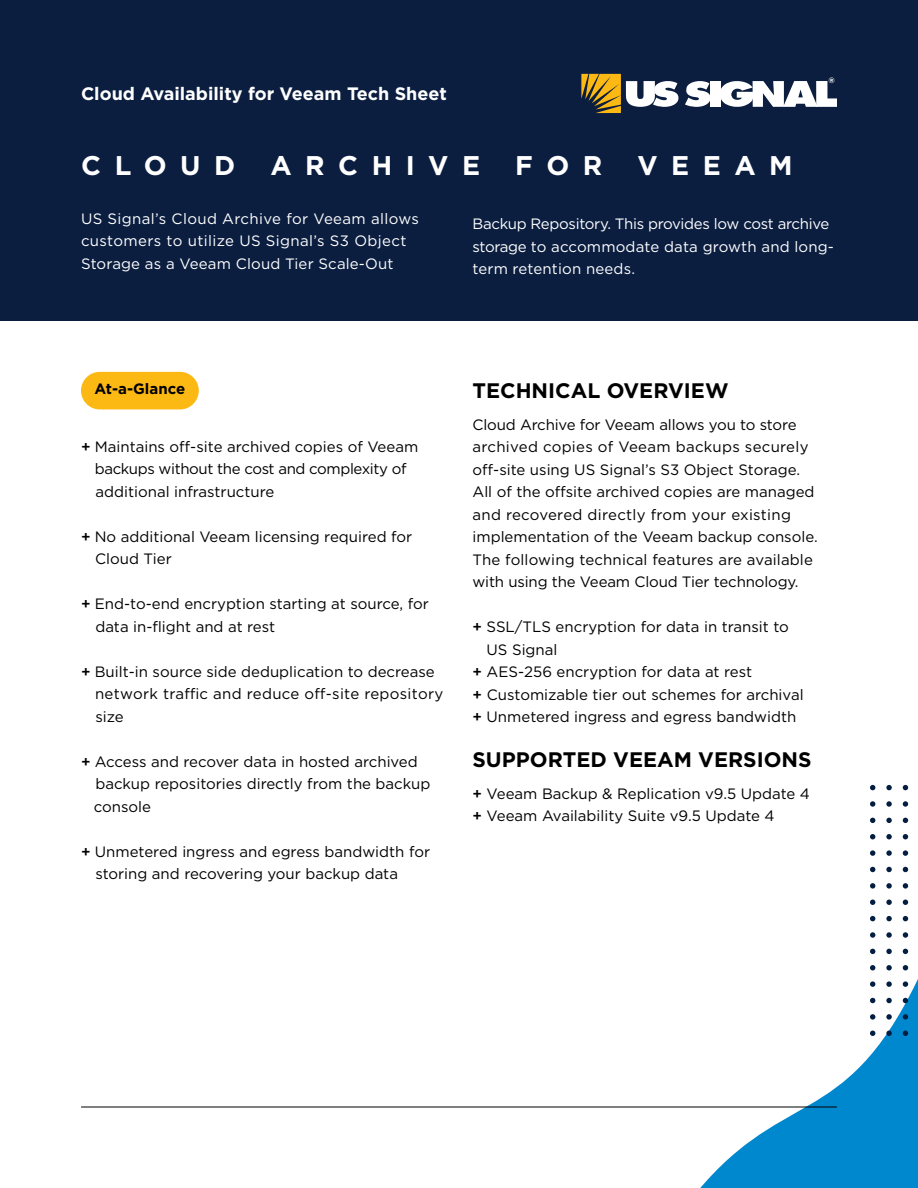
<style>
.page{position:relative;width:918px;height:1188px;background:#fff}
.page>*{position:absolute;margin:0;border:0;box-sizing:border-box;transform-origin:0 0}
.t1{font:700 27px "Gotham";letter-spacing:.5em;color:#fff}
.t2{font:700 21px "Gotham";color:#000}
.t3{font:700 18px "Gotham";color:#fff}
.t4{font:15px/22.5px "Gotham";color:#000}
.t5{font:15px/22.5px "Gotham";letter-spacing:.01em;color:#fff}
.t6{font:15px/22.5px "Gotham";letter-spacing:-.02em;color:#fff}
.t7{font:700 15px "Gotham";color:#000}
.t8{font:900 7.8px "Gotham";color:#fff}
.s1{font-weight:500}
</style>
<div class="page">
<svg style="left:598px;top:835px;width:320px;height:353px"></svg>
<svg style="left:903px;top:1031px;width:5px;height:5px"></svg>
<svg style="left:886px;top:1031px;width:6px;height:5px"></svg>
<svg style="left:870px;top:1031px;width:5px;height:5px"></svg>
<svg style="left:903px;top:1014px;width:5px;height:6px"></svg>
<svg style="left:886px;top:1014px;width:6px;height:6px"></svg>
<svg style="left:870px;top:1014px;width:5px;height:6px"></svg>
<svg style="left:903px;top:998px;width:5px;height:5px"></svg>
<svg style="left:886px;top:998px;width:6px;height:5px"></svg>
<svg style="left:870px;top:998px;width:5px;height:5px"></svg>
<svg style="left:903px;top:981px;width:5px;height:6px"></svg>
<svg style="left:886px;top:981px;width:6px;height:6px"></svg>
<svg style="left:870px;top:981px;width:5px;height:6px"></svg>
<svg style="left:903px;top:965px;width:5px;height:5px"></svg>
<svg style="left:886px;top:965px;width:6px;height:5px"></svg>
<svg style="left:870px;top:965px;width:5px;height:5px"></svg>
<svg style="left:903px;top:949px;width:5px;height:5px"></svg>
<svg style="left:886px;top:949px;width:6px;height:5px"></svg>
<svg style="left:870px;top:949px;width:5px;height:5px"></svg>
<svg style="left:903px;top:932px;width:5px;height:6px"></svg>
<svg style="left:886px;top:932px;width:6px;height:6px"></svg>
<svg style="left:870px;top:932px;width:5px;height:6px"></svg>
<svg style="left:903px;top:916px;width:5px;height:5px"></svg>
<svg style="left:886px;top:916px;width:6px;height:5px"></svg>
<svg style="left:870px;top:916px;width:5px;height:5px"></svg>
<svg style="left:903px;top:900px;width:5px;height:5px"></svg>
<svg style="left:886px;top:900px;width:6px;height:5px"></svg>
<svg style="left:870px;top:900px;width:5px;height:5px"></svg>
<svg style="left:903px;top:883px;width:5px;height:6px"></svg>
<svg style="left:886px;top:883px;width:6px;height:6px"></svg>
<svg style="left:870px;top:883px;width:5px;height:6px"></svg>
<svg style="left:903px;top:867px;width:5px;height:5px"></svg>
<svg style="left:886px;top:867px;width:6px;height:5px"></svg>
<svg style="left:870px;top:867px;width:5px;height:5px"></svg>
<svg style="left:903px;top:850px;width:5px;height:6px"></svg>
<svg style="left:886px;top:850px;width:6px;height:6px"></svg>
<svg style="left:870px;top:850px;width:5px;height:6px"></svg>
<svg style="left:903px;top:834px;width:5px;height:5px"></svg>
<svg style="left:886px;top:834px;width:6px;height:5px"></svg>
<svg style="left:870px;top:834px;width:5px;height:5px"></svg>
<svg style="left:903px;top:818px;width:5px;height:5px"></svg>
<svg style="left:886px;top:818px;width:6px;height:5px"></svg>
<svg style="left:870px;top:818px;width:5px;height:5px"></svg>
<svg style="left:903px;top:801px;width:5px;height:6px"></svg>
<svg style="left:886px;top:801px;width:6px;height:6px"></svg>
<svg style="left:870px;top:801px;width:5px;height:6px"></svg>
<svg style="left:903px;top:785px;width:5px;height:5px"></svg>
<svg style="left:886px;top:785px;width:6px;height:5px"></svg>
<svg style="left:870px;top:785px;width:5px;height:5px"></svg>
<hr style="left:81px;top:1107px;width:756px;height:1px;background:#000">
<div style="left:0;top:0;width:918px;height:320px;background:#0b1e40"></div>
<svg style="left:581px;top:74px;width:98px;height:39px"></svg>
<svg style="left:685px;top:81px;width:25px;height:26px"></svg>
<div style="left:710px;top:81px;width:11px;height:26px;background:#fff"></div>
<svg style="left:721px;top:81px;width:116px;height:26px"></svg>
<div style="left:81px;top:372px;width:118px;height:37px;background:#fdb913;border-radius:19px"></div>
<p class="t3" style="left:81px;top:82px;width:368px">Cloud Availability for Veeam Tech Sheet</p>
<h1 class="t1" style="left:81px;top:147px;width:156px">CLOUD</h1>
<h1 class="t1" style="left:270px;top:147px;width:211px">ARCHIVE</h1>
<h1 class="t1" style="left:515px;top:147px;width:89px">FOR</h1>
<h1 class="t1" style="left:638px;top:147px;width:157px">VEEAM</h1>
<p class="t8" style="left:828px;top:76px;width:8px">®</p>
<p class="t5" style="left:81px;top:207px;width:340px">US Signal’s Cloud Archive for Veeam allows customers to utilize US Signal’s S3 Object<br>Storage as a Veeam Cloud Tier Scale-Out</p>
<p class="t6" style="left:472px;top:212px;width:363px">Backup Repository. This provides low cost archive storage to accommodate data growth and long&shy;term retention needs.</p>
<p class="t7" style="left:94px;top:379px;width:92px">At-a-Glance</p>
<h2 class="t2" style="left:472px;top:377px;width:258px">TECHNICAL OVERVIEW</h2>
<p class="t4" style="left:472px;top:413px;width:347px">Cloud Archive for Veeam allows you to store archived copies of Veeam backups securely off-site using US Signal’s S3 Object Storage.<br>All of the offsite archived copies are managed and recovered directly from your existing implementation of the Veeam backup console.<br>The following technical features are available with using the Veeam Cloud Tier technology.</p>
<p class="t4" style="left:472px;top:615px;width:318px"><span class="s1">+</span> SSL/TLS encryption for data in transit to</p>
<p class="t4" style="left:487px;top:638px;width:72px">US Signal</p>
<p class="t4" style="left:472px;top:660px;width:281px"><span class="s1">+</span> AES-256 encryption for data at rest</p>
<p class="t4" style="left:472px;top:683px;width:333px"><span class="s1">+</span> Customizable tier out schemes for archival</p>
<p class="t4" style="left:472px;top:705px;width:325px"><span class="s1">+</span> Unmetered ingress and egress bandwidth</p>
<h2 class="t2" style="left:472px;top:746px;width:341px">SUPPORTED VEEAM VERSIONS</h2>
<p class="t4" style="left:472px;top:782px;width:339px"><span class="s1">+</span> Veeam Backup &amp; Replication v9.5 Update 4 <span class="s1">+</span> Veeam Availability Suite v9.5 Update 4</p>
<p class="t4" style="left:95px;top:435px;width:325px;text-indent:-14px"><span class="s1">+</span> Maintains off-site archived copies of Veeam backups without the cost and complexity of additional infrastructure</p>
<p class="t4" style="left:95px;top:525px;width:319px;text-indent:-14px"><span class="s1">+</span> No additional Veeam licensing required for<br>Cloud Tier</p>
<p class="t4" style="left:95px;top:592px;width:335px;text-indent:-14px"><span class="s1">+</span> End-to-end encryption starting at source, for data in-flight and at rest</p>
<p class="t4" style="left:95px;top:660px;width:350px;text-indent:-14px"><span class="s1">+</span> Built-in source side deduplication to decrease network traffic and reduce off-site repository size</p>
<p class="t4" style="left:94px;top:750px;width:338px;text-indent:-13px"><span class="s1">+</span> Access and recover data in hosted archived backup repositories directly from the backup console</p>
<p class="t4" style="left:95px;top:840px;width:336px;text-indent:-14px"><span class="s1">+</span> Unmetered ingress and egress bandwidth for storing and recovering your backup data</p>
</div>
